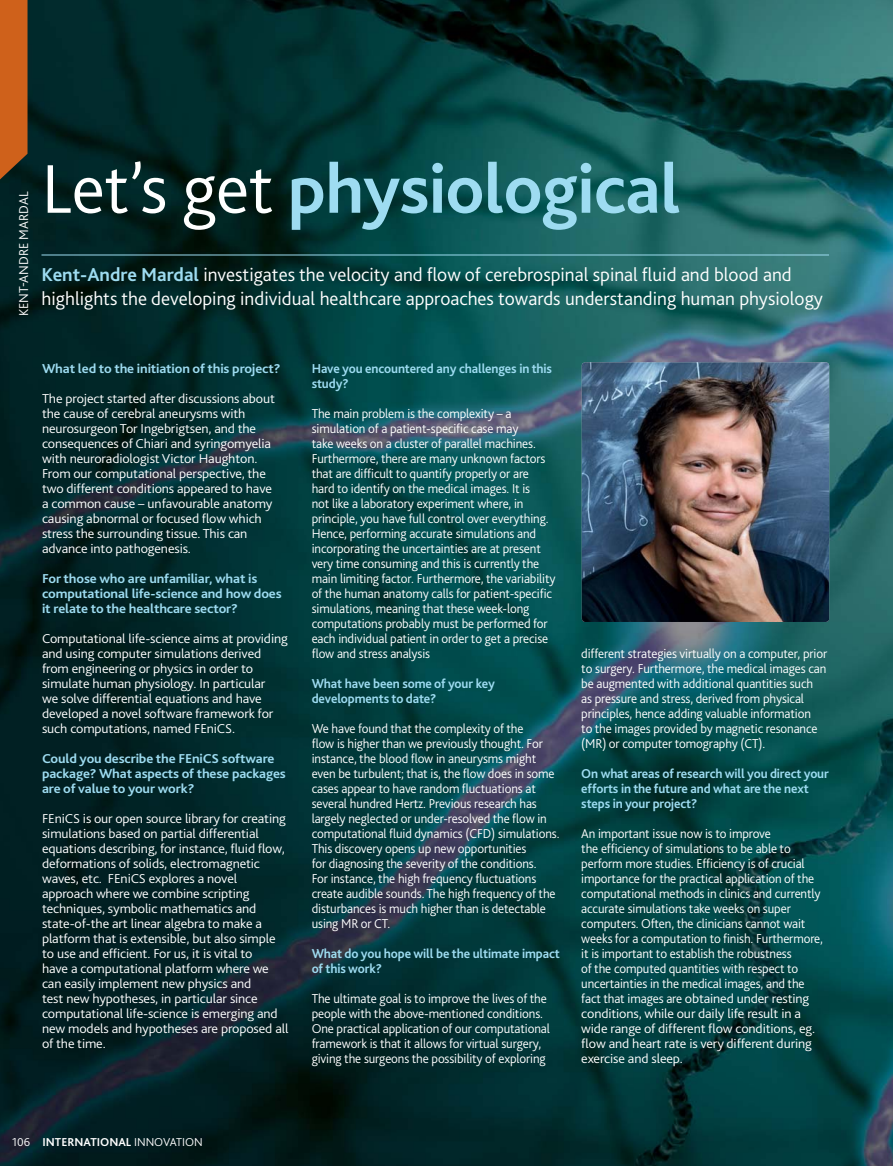
<style>
.page{position:relative;width:893px;height:1166px;background:#fff}
.page>*{position:absolute;margin:0;border:0;box-sizing:border-box;transform-origin:0 0}
.t1{font:700 72px "Bliss 2";letter-spacing:-.01em;color:#9edcf1}
.t2{font:300 19.5px/24px "Bliss 2";color:#fff}
.t3{font:300 13.5px/15px "Bliss 2";letter-spacing:-.01em;color:#fff}
.t4{font:300 13.5px/15px "Bliss 2";letter-spacing:-.01em;color:#fff;scale:1.05 1}
.t5{font:700 13.5px/15px "Bliss 2";letter-spacing:-.01em;color:#9edcf1}
.t6{font:700 13.5px/15px "Bliss 2";letter-spacing:-.01em;color:#9edcf1;scale:1.05 1}
.t7{font:300 12px "Bliss 2";color:#fff}
.s1{font-weight:300;color:#fff}
.s2{font-weight:700;color:#9edcf1}
.s3{font-weight:700}
</style>
<div class="page">
<img style="left:0;top:0;width:893px;height:1165px">
<hr style="left:41px;top:254px;width:788px;height:1px;background:#9edcf1">
<img style="left:582px;top:362px;width:247px;height:259px;border-radius:3px">
<svg style="left:0;top:0;width:28px;height:191px;background:#b1571b"></svg>
<p class="t3" style="left:18px;top:316px;width:126px;rotate:-90deg">KENT-ANDRE MARDAL</p>
<p class="t1" style="left:41px;top:161px;width:641px"><span class="s1">Let’s get</span> physiological</p>
<p class="t2" style="left:41px;top:264px;width:783px"><span class="s2">Kent-Andre Mardal</span> investigates the velocity and flow of cerebrospinal spinal fluid and blood and highlights the developing individual healthcare approaches towards understanding human physiology</p>
<p class="t6" style="left:42px;top:362px;width:229px">What led to the initiation of this project?</p>
<p class="t4" style="left:42px;top:392px;width:223px">The project started after discussions about the cause of cerebral aneurysms with neurosurgeon Tor Ingebrigtsen, and the consequences of Chiari and syringomyelia with neuroradiologist Victor Haughton.<br>From our computational perspective, the two different conditions appeared to have a common cause – unfavourable anatomy causing abnormal or focused flow which stress the surrounding tissue. This can advance into pathogenesis.</p>
<p class="t6" style="left:42px;top:572px;width:230px">For those who are unfamiliar, what is computational life-science and how does it relate to the healthcare sector?</p>
<p class="t4" style="left:42px;top:632px;width:235px">Computational life-science aims at providing and using computer simulations derived from engineering or physics in order to simulate human physiology. In particular<br>we solve differential equations and have developed a novel software framework for such computations, named FEniCS.</p>
<p class="t6" style="left:42px;top:752px;width:234px">Could you describe the FEniCS software package? What aspects of these packages are of value to your work?</p>
<p class="t4" style="left:42px;top:812px;width:236px">FEniCS is our open source library for creating simulations based on partial differential equations describing, for instance, fluid flow, deformations of solids, electromagnetic waves, etc. FEniCS explores a novel approach where we combine scripting techniques, symbolic mathematics and state-of-the art linear algebra to make a platform that is extensible, but also simple to use and efficient. For us, it is vital to<br>have a computational platform where we can easily implement new physics and<br>test new hypotheses, in particular since computational life-science is emerging and new models and hypotheses are proposed all of the time.</p>
<p class="t5" style="left:312px;top:362px;width:242px">Have you encountered any challenges in this study?</p>
<p class="t3" style="left:312px;top:407px;width:245px">The main problem is the complexity – a simulation of a patient-specific case may<br>take weeks on a cluster of parallel machines.<br>Furthermore, there are many unknown factors that are difficult to quantify properly or are<br>hard to identify on the medical images. It is<br>not like a laboratory experiment where, in principle, you have full control over everything.<br>Hence, performing accurate simulations and incorporating the uncertainties are at present very time consuming and this is currently the main limiting factor. Furthermore, the variability of the human anatomy calls for patient-specific simulations, meaning that these week-long computations probably must be performed for each individual patient in order to get a precise flow and stress analysis</p>
<p class="t5" style="left:312px;top:677px;width:185px">What have been some of your key developments to date?</p>
<p class="t3" style="left:312px;top:722px;width:249px">We have found that the complexity of the<br>flow is higher than we previously thought. For instance, the blood flow in aneurysms might even be turbulent; that is, the flow does in some cases appear to have random fluctuations at several hundred Hertz. Previous research has largely neglected or under-resolved the flow in computational fluid dynamics (CFD) simulations.<br>This discovery opens up new opportunities<br>for diagnosing the severity of the conditions.<br>For instance, the high frequency fluctuations create audible sounds. The high frequency of the disturbances is much higher than is detectable using MR or CT.</p>
<p class="t5" style="left:312px;top:947px;width:250px">What do you hope will be the ultimate impact of this work?</p>
<p class="t3" style="left:312px;top:992px;width:240px">The ultimate goal is to improve the lives of the people with the above-mentioned conditions.<br>One practical application of our computational framework is that it allows for virtual surgery, giving the surgeons the possibility of exploring</p>
<p class="t3" style="left:581px;top:647px;width:247px">different strategies virtually on a computer, prior to surgery. Furthermore, the medical images can be augmented with additional quantities such as pressure and stress, derived from physical principles, hence adding valuable information<br>to the images provided by magnetic resonance (MR) or computer tomography (CT).</p>
<p class="t5" style="left:581px;top:767px;width:249px">On what areas of research will you direct your efforts in the future and what are the next steps in your project?</p>
<p class="t3" style="left:581px;top:827px;width:243px">An important issue now is to improve<br>the efficiency of simulations to be able to perform more studies. Efficiency is of crucial importance for the practical application of the computational methods in clinics and currently accurate simulations take weeks on super computers. Often, the clinicians cannot wait weeks for a computation to finish. Furthermore, it is important to establish the robustness<br>of the computed quantities with respect to uncertainties in the medical images, and the fact that images are obtained under resting conditions, while our daily life result in a wide range of different flow conditions, eg. flow and heart rate is very different during exercise and sleep.</p>
<p class="t7" style="left:12px;top:1136px;width:192px">106 <span class="s3">INTERNATIONAL</span> INNOVATION</p>
</div>
